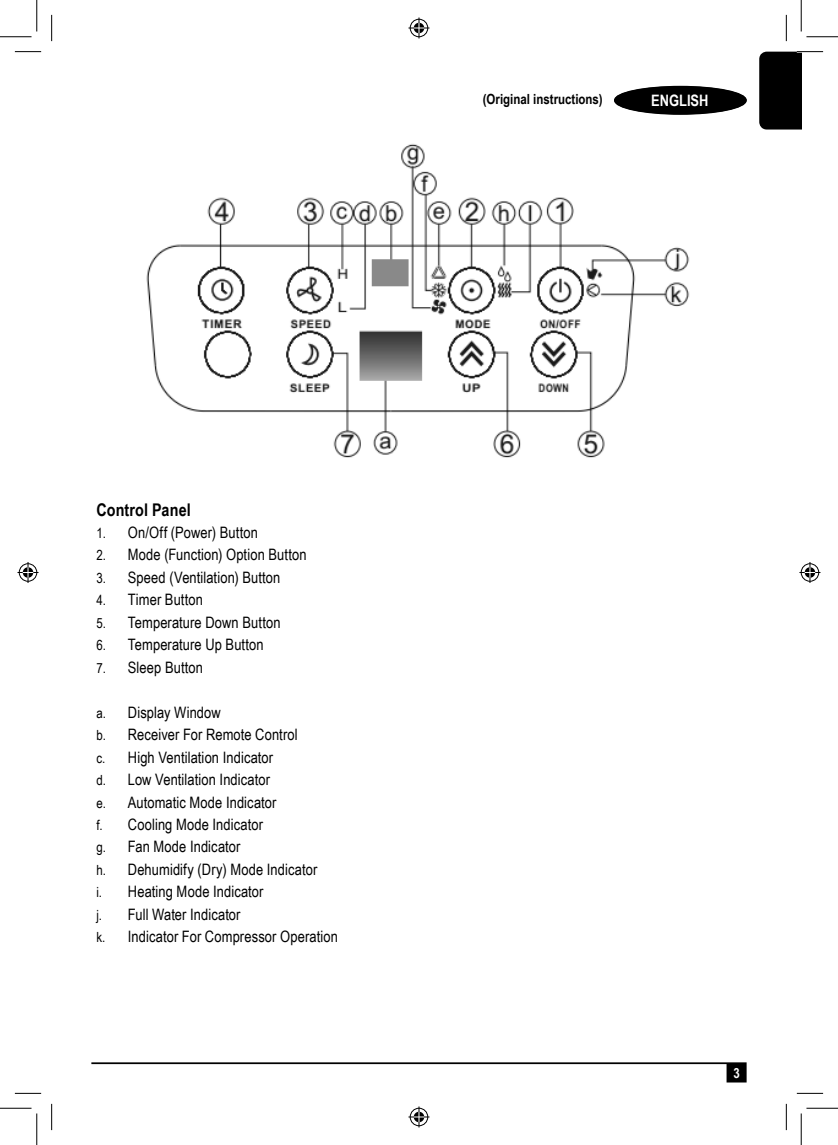
<style>
.page{position:relative;width:838px;height:1145px;background:#fff}
.page>*{position:absolute;margin:0;border:0;box-sizing:border-box;transform-origin:0 0}
.t1{font:700 17.5px "Arial Narrow";letter-spacing:.005em;color:#000}
.t2{font:15.75px "Arial Narrow";letter-spacing:.005em;color:#000}
.t3{font:700 15.75px "Arial Narrow";color:#fff}
.t4{font:700 14px "Arial Narrow";color:#000}
.t5{font:700 14px "Arial Narrow";color:#fff}
.s1{font-size:14px}
</style>
<div class="page">
<div style="left:614px;top:86px;width:132px;height:29px;border:2px solid #000;border-radius:50%"></div>
<div style="left:614px;top:87px;width:131px;height:27px;background:#000;border-radius:50%"></div>
<div style="left:614px;top:87px;width:132px;height:27px;border:1px solid #000;border-radius:50%"></div>
<svg style="left:91px;top:1062px;width:655px;height:21px"></svg>
<img style="left:146px;top:144px;width:544px;height:314px">
<svg style="left:15px;top:51px;width:26px;height:1px"></svg>
<svg style="left:759px;top:51px;width:64px;height:79px"></svg>
<svg style="left:15px;top:1093px;width:26px;height:1px"></svg>
<svg style="left:796px;top:1093px;width:27px;height:1px"></svg>
<svg style="left:51px;top:15px;width:1px;height:26px"></svg>
<svg style="left:51px;top:1104px;width:1px;height:26px"></svg>
<svg style="left:786px;top:15px;width:1px;height:26px"></svg>
<svg style="left:786px;top:1104px;width:1px;height:26px"></svg>
<hr style="left:0;top:36px;width:32px;height:1px;background:#000">
<hr style="left:806px;top:36px;width:31px;height:1px;background:#000">
<hr style="left:0;top:1108px;width:32px;height:1px;background:#000">
<hr style="left:806px;top:1108px;width:31px;height:1px;background:#000">
<hr style="left:36px;top:0;width:1px;height:31px;background:#000">
<hr style="left:36px;top:1113px;width:1px;height:32px;background:#000">
<hr style="left:800px;top:0;width:1px;height:31px;background:#000">
<hr style="left:800px;top:1113px;width:1px;height:32px;background:#000">
<svg style="left:408px;top:18px;width:21px;height:21px"></svg>
<svg style="left:408px;top:1106px;width:21px;height:21px"></svg>
<svg style="left:18px;top:562px;width:21px;height:21px"></svg>
<svg style="left:799px;top:562px;width:21px;height:21px"></svg>
<p class="t4" style="left:482px;top:88px;width:121px">(Original instructions)</p>
<p class="t3" style="left:651px;top:88px;width:59px">ENGLISH</p>
<p class="t1" style="left:96px;top:496px;width:96px">Control Panel</p>
<p class="t2" style="left:96px;top:521px;width:163px"><span class="s1">1.</span> On/Off (Power) Button</p>
<p class="t2" style="left:96px;top:543px;width:212px"><span class="s1">2.</span> Mode (Function) Option Button</p>
<p class="t2" style="left:96px;top:566px;width:186px"><span class="s1">3.</span> Speed (Ventilation) Button</p>
<p class="t2" style="left:96px;top:588px;width:108px"><span class="s1">4.</span> Timer Button</p>
<p class="t2" style="left:96px;top:611px;width:186px"><span class="s1">5.</span> Temperature Down Button</p>
<p class="t2" style="left:96px;top:633px;width:169px"><span class="s1">6.</span> Temperature Up Button</p>
<p class="t2" style="left:96px;top:656px;width:108px"><span class="s1">7.</span> Sleep Button</p>
<p class="t2" style="left:96px;top:701px;width:126px"><span class="s1">a.</span> Display Window</p>
<p class="t2" style="left:96px;top:723px;width:203px"><span class="s1">b.</span> Receiver For Remote Control</p>
<p class="t2" style="left:96px;top:746px;width:178px"><span class="s1">c.</span> High Ventilation Indicator</p>
<p class="t2" style="left:96px;top:768px;width:175px"><span class="s1">d.</span> Low Ventilation Indicator</p>
<p class="t2" style="left:96px;top:790px;width:182px"><span class="s1">e.</span> Automatic Mode Indicator</p>
<p class="t2" style="left:96px;top:813px;width:168px"><span class="s1">f.</span> Cooling Mode Indicator</p>
<p class="t2" style="left:96px;top:835px;width:146px"><span class="s1">g.</span> Fan Mode Indicator</p>
<p class="t2" style="left:96px;top:858px;width:222px"><span class="s1">h.</span> Dehumidify (Dry) Mode Indicator</p>
<p class="t2" style="left:96px;top:880px;width:169px"><span class="s1">i.</span> Heating Mode Indicator</p>
<p class="t2" style="left:96px;top:903px;width:146px"><span class="s1">j.</span> Full Water Indicator</p>
<p class="t2" style="left:96px;top:925px;width:243px"><span class="s1">k.</span> Indicator For Compressor Operation</p>
<p class="t5" style="left:733px;top:1062px;width:8px">3</p>
</div>
